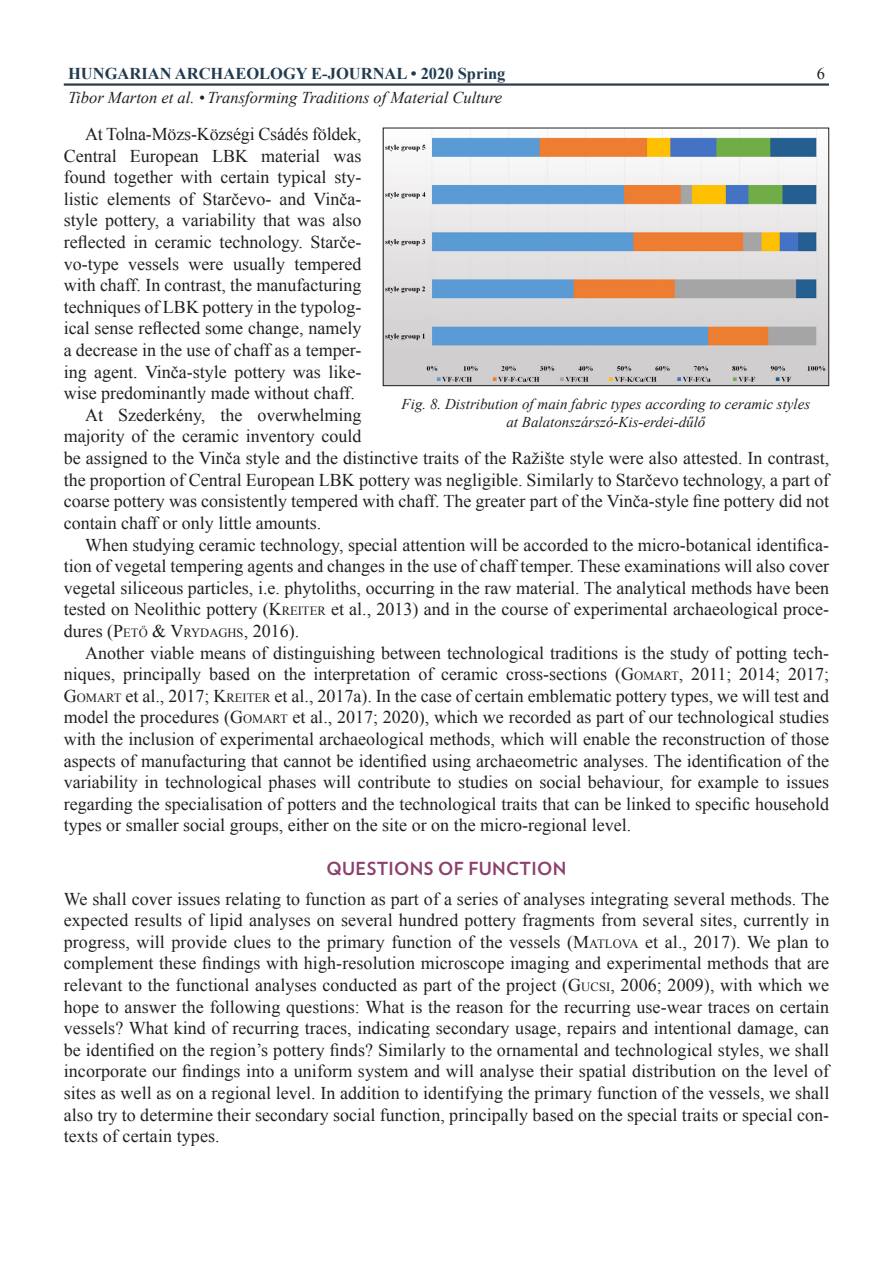
<style>
.page{position:relative;width:893px;height:1263px;background:#fff}
.page>*{position:absolute;margin:0;border:0;box-sizing:border-box;transform-origin:0 0}
.cikk_szoveg_print{font:18px/21.6px "Times New Roman";color:#231f20;text-align:justify}
.cikk_behuznelkul{font:18px/21.6px "Times New Roman";letter-spacing:.005em;color:#231f20;text-align:justify}
.alcim{font:700 18px "Verlag";letter-spacing:.02em;color:#8c3f6d}
.t1{font:italic 16.5px "Times New Roman";color:#231f20}
.t2{font:700 16.5px "Times New Roman";color:#213b4f}
.t3{font:16.5px "Times New Roman";color:#231f20}
.kepala{font:italic 15px/18px "Times New Roman";color:#231f20;text-align:center}
.s1{font-style:inherit}
.s2{font-size:12.6px}
</style>
<div class="page">
<hr style="left:64px;top:83px;width:765px;height:3px;background:#2d3d4d">
<img style="left:385px;top:130px;width:442px;height:254px">
<div style="left:383px;top:128px;width:446px;height:258px;border:1px solid #231f20"></div>
<p class="t2" style="left:68px;top:62px;width:439px">HUNGARIAN ARCHAEOLOGY E-JOURNAL • 2020 Spring</p>
<p class="t3" style="left:817px;top:62px;width:10px">6</p>
<p class="t1" style="left:68px;top:87px;width:436px">Tibor Marton et al. • Transforming Traditions of Material Culture</p>
<p class="cikk_szoveg_print" style="left:64px;top:123px;width:299px;text-indent:21px">At Tolna-Mözs-Községi Csádés földek, Central European LBK material was found together with certain typical sty&shy;listic elements of Starčevo- and Vinča&shy;style pottery, a variability that was also reflected in ceramic technology. Starče&shy;vo-type vessels were usually tempered with chaff. In contrast, the manufacturing techniques of LBK pottery in the typolog&shy;ical sense reflected some change, namely a decrease in the use of chaff as a temper&shy;ing agent. Vinča-style pottery was like&shy;wise predominantly made without chaff.</p>
<p class="cikk_szoveg_print" style="left:64px;top:404px;width:767px;text-align:left;text-indent:21px">At Szederkény, the overwhelming<br>majority of the ceramic inventory could<br>be assigned to the Vinča style and the distinctive traits of the Ražište style were also attested. In contrast, the proportion of Central European LBK pottery was negligible. Similarly to Starčevo technology, a part of coarse pottery was consistently tempered with chaff. The greater part of the Vinča-style fine pottery did not contain chaff or only little amounts.</p>
<p class="cikk_szoveg_print" style="left:64px;top:533px;width:767px;text-indent:21px">When studying ceramic technology, special attention will be accorded to the micro-botanical identifica&shy;tion of vegetal tempering agents and changes in the use of chaff temper. These examinations will also cover vegetal siliceous particles, i.e. phytoliths, occurring in the raw material. The analytical methods have been tested on Neolithic pottery (<span class="s1">K</span><span class="s2">REITER</span> et al., 2013) and in the course of experimental archaeological proce&shy;dures (<span class="s1">P</span><span class="s2">ETŐ</span> <span class="s1">&amp; V</span><span class="s2">RYDAGHS</span>, 2016).</p>
<p class="cikk_szoveg_print" style="left:64px;top:641px;width:767px;text-indent:21px">Another viable means of distinguishing between technological traditions is the study of potting tech&shy;niques, principally based on the interpretation of ceramic cross-sections (<span class="s1">G</span><span class="s2">OMART</span>, 2011; 2014; 2017; <span class="s1">G</span><span class="s2">OMART</span> et al., 2017; <span class="s1">K</span><span class="s2">REITER</span> et al., 2017a). In the case of certain emblematic pottery types, we will test and model the procedures (<span class="s1">G</span><span class="s2">OMART</span> et al., 2017; 2020), which we recorded as part of our technological studies with the inclusion of experimental archaeological methods, which will enable the reconstruction of those aspects of manufacturing that cannot be identified using archaeometric analyses. The identification of the variability in technological phases will contribute to studies on social behaviour, for example to issues regarding the specialisation of potters and the technological traits that can be linked to specific household types or smaller social groups, either on the site or on the micro-regional level.</p>
<p class="alcim" style="left:326px;top:854px;width:241px">QUESTIONS OF FUNCTION</p>
<p class="cikk_behuznelkul" style="left:64px;top:887px;width:767px">We shall cover issues relating to function as part of a series of analyses integrating several methods. The expected results of lipid analyses on several hundred pottery fragments from several sites, currently in progress, will provide clues to the primary function of the vessels (<span class="s1">M</span><span class="s2">ATLOVA</span> et al., 2017). We plan to complement these findings with high-resolution microscope imaging and experimental methods that are relevant to the functional analyses conducted as part of the project (<span class="s1">G</span><span class="s2">UCSI</span>, 2006; 2009), with which we hope to answer the following questions: What is the reason for the recurring use-wear traces on certain vessels? What kind of recurring traces, indicating secondary usage, repairs and intentional damage, can be identified on the region’s pottery finds? Similarly to the ornamental and technological styles, we shall incorporate our findings into a uniform system and will analyse their spatial distribution on the level of sites as well as on a regional level. In addition to identifying the primary function of the vessels, we shall also try to determine their secondary social function, principally based on the special traits or special con&shy;texts of certain types.</p>
<p class="kepala" style="left:402px;top:395px;width:410px">Fig. 8. Distribution of main fabric types according to ceramic styles at Balatonszárszó-Kis-erdei-dűlő</p>
</div>
